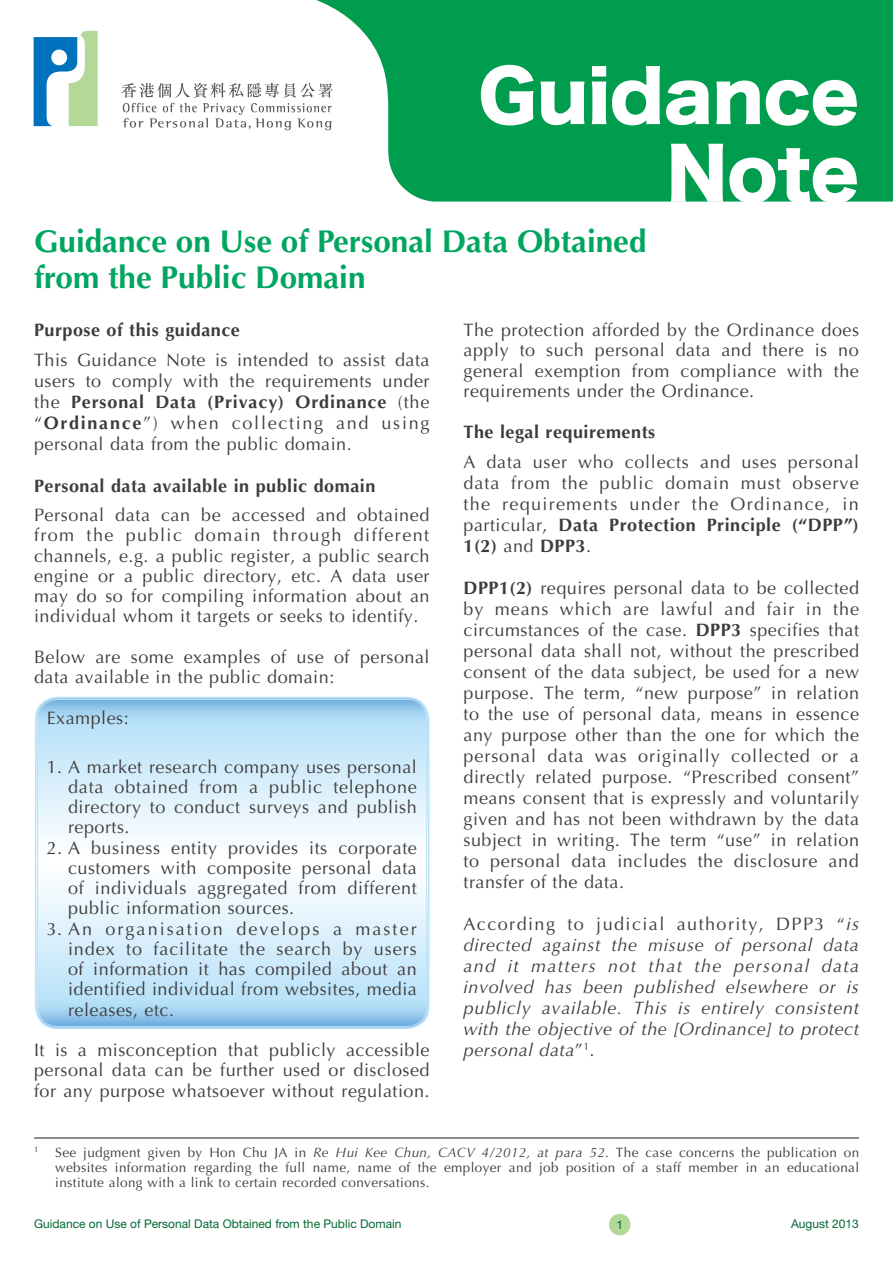
<style>
.page{position:relative;width:893px;height:1263px;background:#fff}
.page>*{position:absolute;margin:0;border:0;box-sizing:border-box;transform-origin:0 0}
.t1{font:69.75px/77.7px "Hira Kaku Std W8";color:#fff;text-align:right}
.t2{font:700 31.5px/36px "Optima LT Std";color:#00a660}
.t3{font:18px/21px "Optima LT Std";letter-spacing:.03em;color:#3f3b3a;text-align:justify}
.t4{font:italic 18px/21px "Optima LT Std";letter-spacing:.03em;color:#3f3b3a;text-align:justify}
.t5{font:700 18px "Optima LT Std";letter-spacing:.03em;color:#3f3b3a}
.t6{font:13.5px/15px "Optima LT Std";letter-spacing:.03em;color:#3f3b3a;text-align:justify}
.t7{font:12px "Helvetica Neue LT Std";color:#006935}
.t8{font:7.8px "Optima LT Std";color:#3f3b3a}
.s1{font-weight:700}
.s2{font-style:normal}
.s3{font-style:italic}
</style>
<div class="page">
<svg style="left:33px;top:0;width:860px;height:201px;fill:#009d4f"></svg>
<svg style="left:121px;top:83px;width:212px;height:47px"></svg>
<svg style="left:34px;top:31px;width:64px;height:95px"></svg>
<div style="left:609px;top:1214px;width:21px;height:21px;background:#b4d898;border-radius:50%"></div>
<svg style="left:36px;top:698px;width:392px;height:329px"></svg>
<div style="left:35px;top:697px;width:394px;height:332px;border:2px solid #bbe3f9;border-radius:22px"></div>
<div style="left:37px;top:699px;width:390px;height:327px;border:1px solid #bbe3f9;border-radius:20px"></div>
<hr style="left:34px;top:1137px;width:825px;height:1px;background:#231916">
<h1 class="t1" style="left:478px;top:59px;width:382px">Guidance<br>Note</h1>
<h2 class="t2" style="left:34px;top:223px;width:614px">Guidance on Use of Personal Data Obtained from the Public Domain</h2>
<p class="t5" style="left:34px;top:319px;width:207px">Purpose of this guidance</p>
<p class="t3" style="left:34px;top:349px;width:397px">This Guidance Note is intended to assist data users to comply with the requirements under the <span class="s1">Personal Data (Privacy) Ordinance</span> (the “<span class="s1">Ordinance</span>”) when collecting and using personal data from the public domain.</p>
<p class="t5" style="left:34px;top:475px;width:343px">Personal data available in public domain</p>
<p class="t3" style="left:34px;top:505px;width:397px;line-height:20.2px">Personal data can be accessed and obtained from the public domain through different channels, e.g. a public register, a public search engine or a public directory, etc. A data user may do so for compiling information about an individual whom it targets or seeks to identify.</p>
<p class="t3" style="left:34px;top:647px;width:397px;line-height:20.2px">Below are some examples of use of personal data available in the public domain:</p>
<p class="t3" style="left:47px;top:707px;width:84px">Examples:</p>
<p class="t3" style="left:68px;top:757px;width:350px;line-height:20.2px;text-indent:-21px">1. A market research company uses personal data obtained from a public telephone directory to conduct surveys and publish reports.</p>
<p class="t3" style="left:68px;top:838px;width:350px;line-height:20.2px;text-indent:-21px">2. A business entity provides its corporate customers with composite personal data of individuals aggregated from different public information sources.</p>
<p class="t3" style="left:68px;top:919px;width:350px;line-height:20.2px;text-indent:-21px">3. An organisation develops a master index to facilitate the search by users of information it has compiled about an identified individual from websites, media releases, etc.</p>
<p class="t3" style="left:34px;top:1040px;width:397px;line-height:20.2px">It is a misconception that publicly accessible personal data can be further used or disclosed for any purpose whatsoever without regulation.</p>
<p class="t3" style="left:463px;top:320px;width:397px;line-height:20.2px">The protection afforded by the Ordinance does apply to such personal data and there is no general exemption from compliance with the requirements under the Ordinance.</p>
<p class="t5" style="left:463px;top:421px;width:193px">The legal requirements</p>
<p class="t3" style="left:463px;top:451px;width:397px">A data user who collects and uses personal data from the public domain must observe the requirements under the Ordinance, in particular, <span class="s1">Data Protection Principle (“DPP”)<br>1(2)</span> and <span class="s1">DPP3</span>.</p>
<p class="t3" style="left:463px;top:577px;width:397px"><span class="s1">DPP1(2)</span> requires personal data to be collected by means which are lawful and fair in the circumstances of the case. <span class="s1">DPP3</span> specifies that personal data shall not, without the prescribed consent of the data subject, be used for a new purpose. The term, “new purpose” in relation to the use of personal data, means in essence any purpose other than the one for which the personal data was originally collected or a directly related purpose. “Prescribed consent” means consent that is expressly and voluntarily given and has not been withdrawn by the data subject in writing. The term “use” in relation to personal data includes the disclosure and transfer of the data.</p>
<p class="t4" style="left:463px;top:913px;width:397px"><span class="s2">According to judicial authority, DPP3 “</span>is directed against the misuse of personal data and it matters not that the personal data involved has been published elsewhere or is publicly available. This is entirely consistent with the objective of the [Ordinance] to protect personal data<span class="s2">”</span><sup>1</sup><span class="s2">.</span></p>
<p class="t8" style="left:34px;top:1145px;width:6px">1</p>
<p class="t6" style="left:55px;top:1145px;width:805px">See judgment given by Hon Chu JA in <span class="s3">Re Hui Kee Chun, CACV 4/2012, at para 52</span>. The case concerns the publication on websites information regarding the full name, name of the employer and job position of a staff member in an educational institute along with a link to certain recorded conversations.</p>
<p class="t7" style="left:34px;top:1217px;width:369px">Guidance on Use of Personal Data Obtained from the Public Domain</p>
<p class="t7" style="left:791px;top:1217px;width:69px">August 2013</p>
<p class="t7" style="left:616px;top:1217px;width:8px">1</p>
</div>
